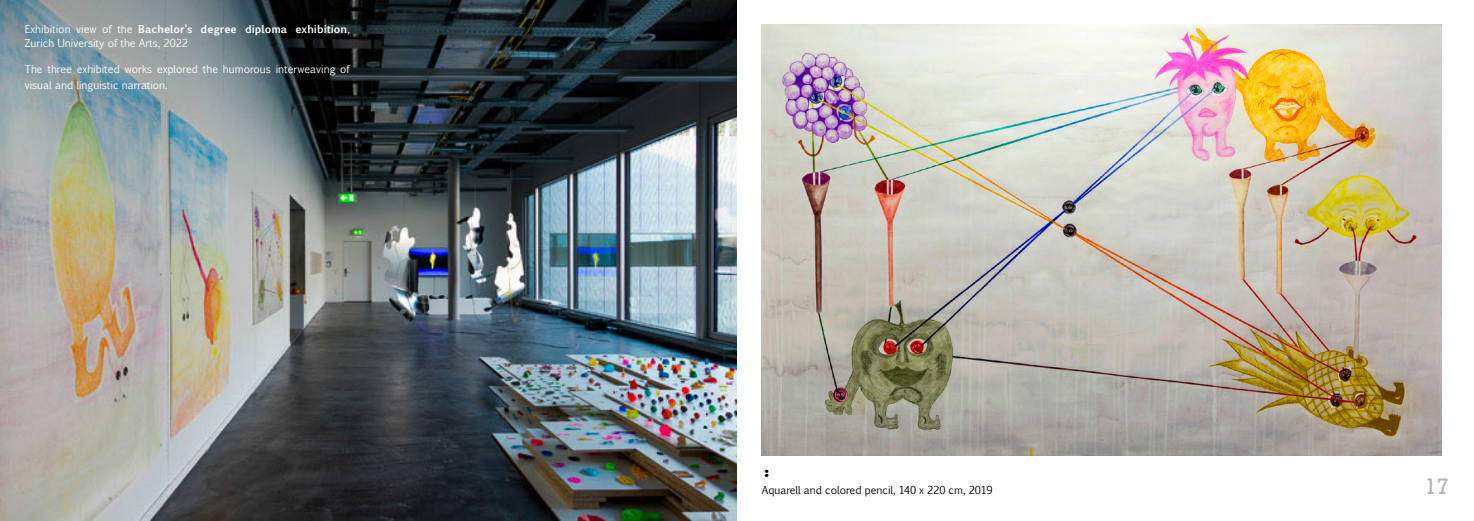
<style>
.page{position:relative;width:1474px;height:521px;background:#fff}
.page>*{position:absolute;margin:0;border:0;box-sizing:border-box;transform-origin:0 0}
.t1{font:21px "Rockwell";color:#b3b2b2}
.t2{font:700 16.62px "Courier";color:#000}
.t3{font:10.5px/14px "Euphemia UCAS";color:#fff}
.t4{font:10.5px "Euphemia UCAS";color:#000}
.s1{font-weight:700}
</style>
<div class="page">
<img style="left:761px;top:25px;width:680px;height:430px">
<img style="left:0;top:0;width:737px;height:521px">
<p class="t3" style="left:25px;top:22px;width:326px">Exhibition view of the <span class="s1">Bachelor‘s degree diploma exhibition</span>,<br>Zurich University of the Arts, 2022</p>
<p class="t3" style="left:25px;top:61px;width:326px;line-height:15.8px">The three exhibited works explored the humorous interweaving of visual and linguistic narration.</p>
<h2 class="t2" style="left:761px;top:458px;width:11px">:</h2>
<p class="t4" style="left:761px;top:483px;width:232px">Aquarell and colored pencil, 140 x 220 cm, 2019</p>
<h1 class="t1" style="left:1424px;top:473px;width:26px">17</h1>
</div>
